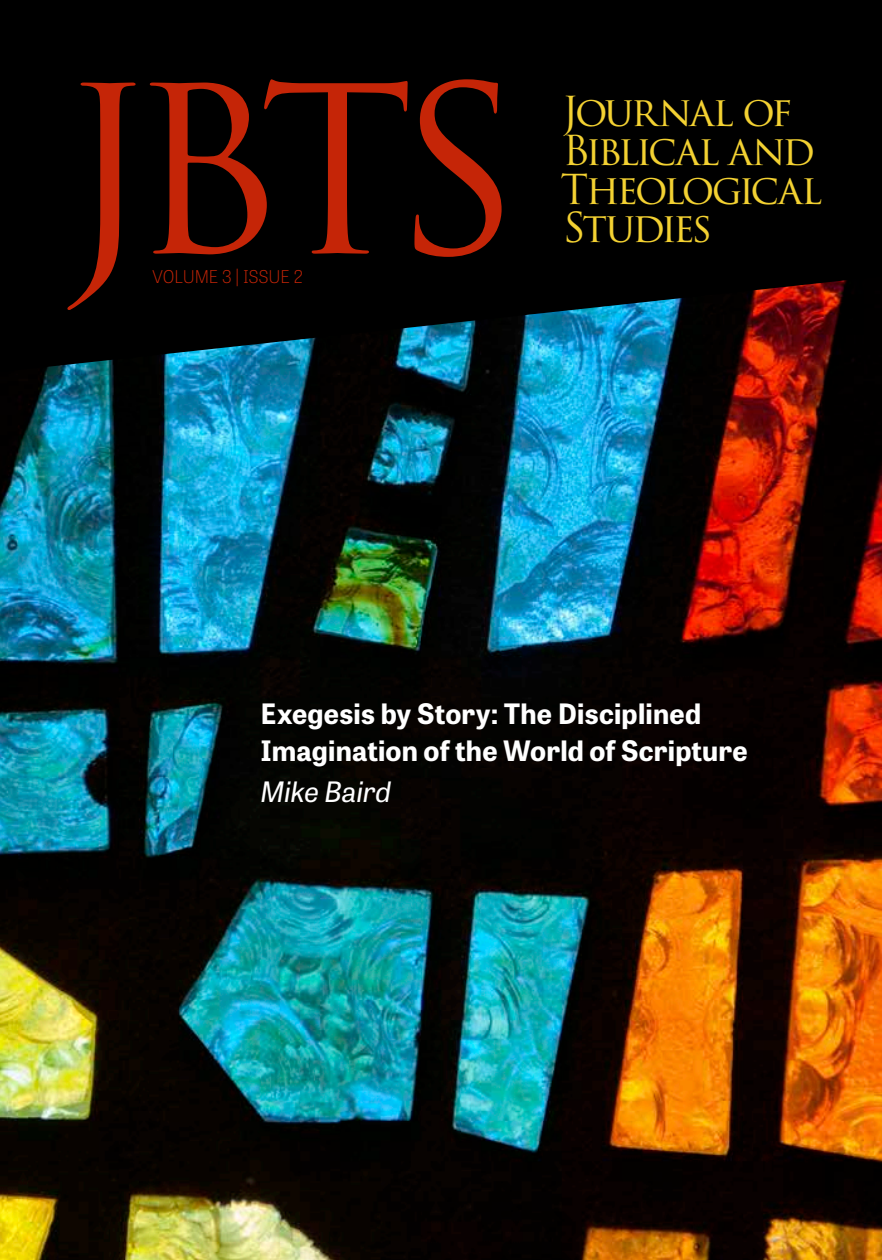
<style>
.page{position:relative;width:882px;height:1260px;background:#fff}
.page>*{position:absolute;margin:0;border:0;box-sizing:border-box;transform-origin:0 0}
.t1{font:226.45px "Trajan Pro 3";color:#c52507}
.t2{font:40.25px/38.7px "Trajan Pro 3";letter-spacing:-.075em;color:#f3d132}
.t3{font:700 28px/36.8px "Tablet Gothic";letter-spacing:.01em;color:#fff}
.t4{font:italic 28px "Tablet Gothic";letter-spacing:-.005em;color:#fff}
.t5{font:100 17.5px "Tablet Gothic";letter-spacing:-.005em;color:#c52507}
</style>
<div class="page">
<img style="left:0;top:385px;width:882px;height:875px">
<svg style="left:0;top:0;width:882px;height:385px;background:#050a0d"></svg>
<h1 class="t1" style="left:60px;top:16px;width:463px">JBTS</h1>
<p class="t5" style="left:152px;top:265px;width:152px">VOLUME 3 | ISSUE 2</p>
<h2 class="t2" style="left:561px;top:94px;width:263px">Journal of<br>Biblical and<br>Theological</h2>
<h2 class="t2" style="left:563px;top:210px;width:151px">Studies</h2>
<p class="t3" style="left:261px;top:695px;width:489px">Exegesis by Story: The Disciplined<br>Imagination of the World of Scripture</p>
<p class="t4" style="left:261px;top:771px;width:132px">Mike Baird</p>
</div>
